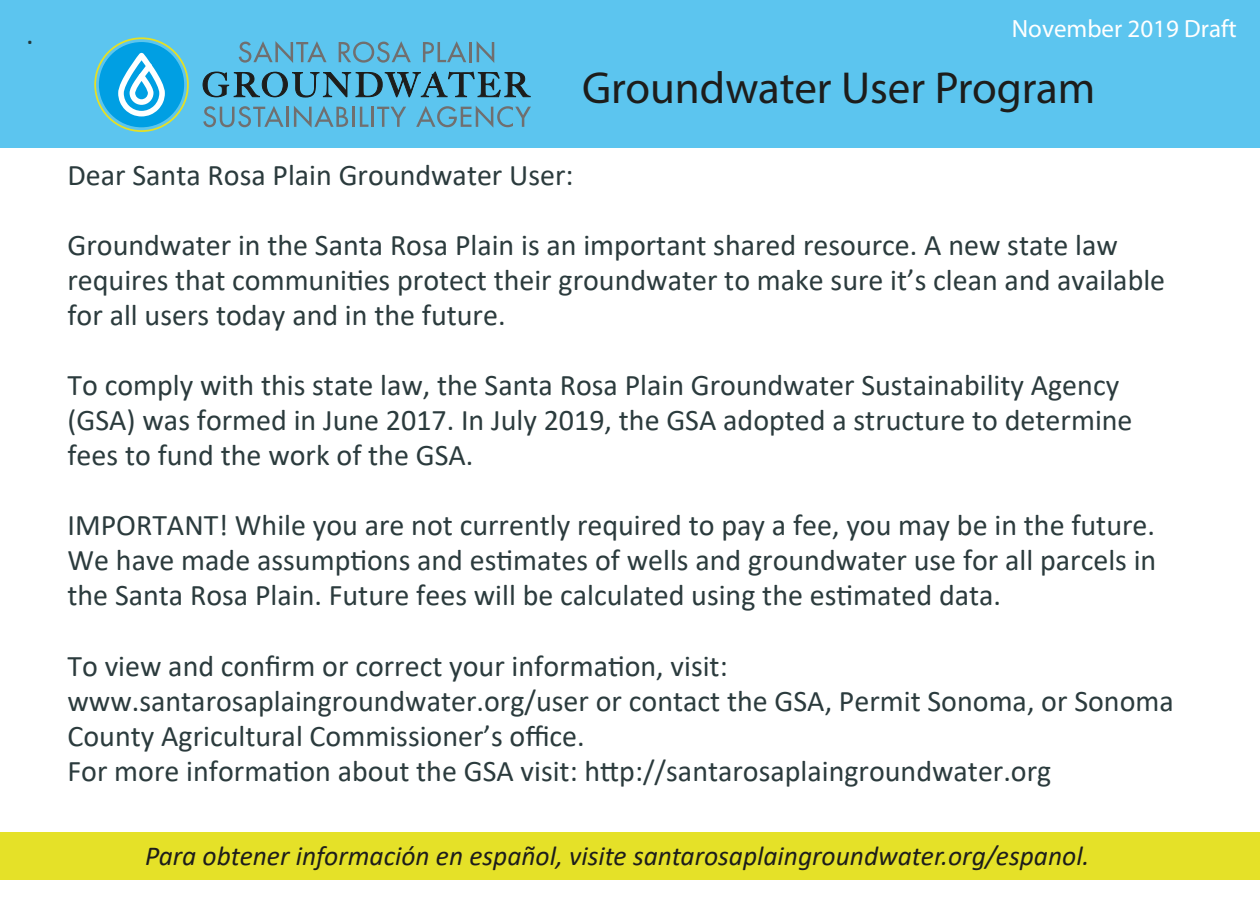
<style>
.page{position:relative;width:1260px;height:900px;background:#fff}
.page>*{position:absolute;margin:0;border:0;box-sizing:border-box;transform-origin:0 0}
.t1{font:45px "Myriad Pro";color:#1d1d1b}
.t2{font:30px/35px "Calibri";color:#2b3b3d;text-align:justify}
.t3{font:30px "Calibri";color:#22383b}
.t4{font:italic 27.5px "Calibri";color:#1d1d1b}
.t5{font:25px "Myriad Pro";color:#fff}
</style>
<div class="page">
<div style="left:0;top:832px;width:1260px;height:47px;background:#e5e128"></div>
<div style="left:0;top:0;width:1260px;height:148px;background:#5cc5ef"></div>
<svg style="left:239px;top:41px;width:88px;height:22px"></svg>
<svg style="left:339px;top:41px;width:72px;height:22px"></svg>
<svg style="left:423px;top:41px;width:43px;height:21px"></svg>
<hr style="left:469px;top:42px;width:3px;height:20px;background:#706f6f">
<svg style="left:477px;top:41px;width:17px;height:22px"></svg>
<svg style="left:203px;top:106px;width:81px;height:21px"></svg>
<hr style="left:287px;top:107px;width:2px;height:20px;background:#706f6f">
<svg style="left:294px;top:106px;width:54px;height:22px"></svg>
<hr style="left:352px;top:107px;width:3px;height:20px;background:#706f6f">
<svg style="left:360px;top:107px;width:8px;height:20px"></svg>
<hr style="left:371px;top:107px;width:3px;height:20px;background:#706f6f">
<svg style="left:377px;top:107px;width:29px;height:20px"></svg>
<svg style="left:416px;top:106px;width:115px;height:22px"></svg>
<svg style="left:203px;top:72px;width:328px;height:25px"></svg>
<svg style="left:94px;top:37px;width:95px;height:95px"></svg>
<p class="t3" style="left:26px;top:15px;width:9px">.</p>
<p class="t5" style="left:1012px;top:13px;width:226px">November 2019 Draft</p>
<p class="t1" style="left:582px;top:61px;width:515px">Groundwater User Program</p>
<p class="t2" style="left:68px;top:157px;width:508px">Dear Santa Rosa Plain Groundwater User:</p>
<p class="t2" style="left:68px;top:227px;width:1052px">Groundwater in the Santa Rosa Plain is an important shared resource. A new state law</p>
<p class="t2" style="left:68px;top:262px;width:1099px">requires that communities protect their groundwater to make sure it’s clean and available</p>
<p class="t2" style="left:68px;top:297px;width:440px">for all users today and in the future.</p>
<p class="t2" style="left:68px;top:367px;width:1053px">To comply with this state law, the Santa Rosa Plain Groundwater Sustainability Agency</p>
<p class="t2" style="left:68px;top:402px;width:1067px">(GSA) was formed in June 2017. In July 2019, the GSA adopted a structure to determine</p>
<p class="t2" style="left:68px;top:437px;width:407px">fees to fund the work of the GSA.</p>
<p class="t2" style="left:68px;top:507px;width:1090px">IMPORTANT! While you are not currently required to pay a fee, you may be in the future.<br>We have made assumptions and estimates of wells and groundwater use for all parcels in the Santa Rosa Plain. Future fees will be calculated using the estimated data.</p>
<p class="t2" style="left:68px;top:647px;width:1108px;text-align:left">To view and confirm or correct your information, visit: www.santarosaplaingroundwater.org/user or contact the GSA, Permit Sonoma, or Sonoma County Agricultural Commissioner’s office.<br>For more information about the GSA visit: http://santarosaplaingroundwater.org</p>
<p class="t4" style="left:145px;top:837px;width:946px">Para obtener información en español, visite santarosaplaingroundwater.org/espanol.</p>
</div>
